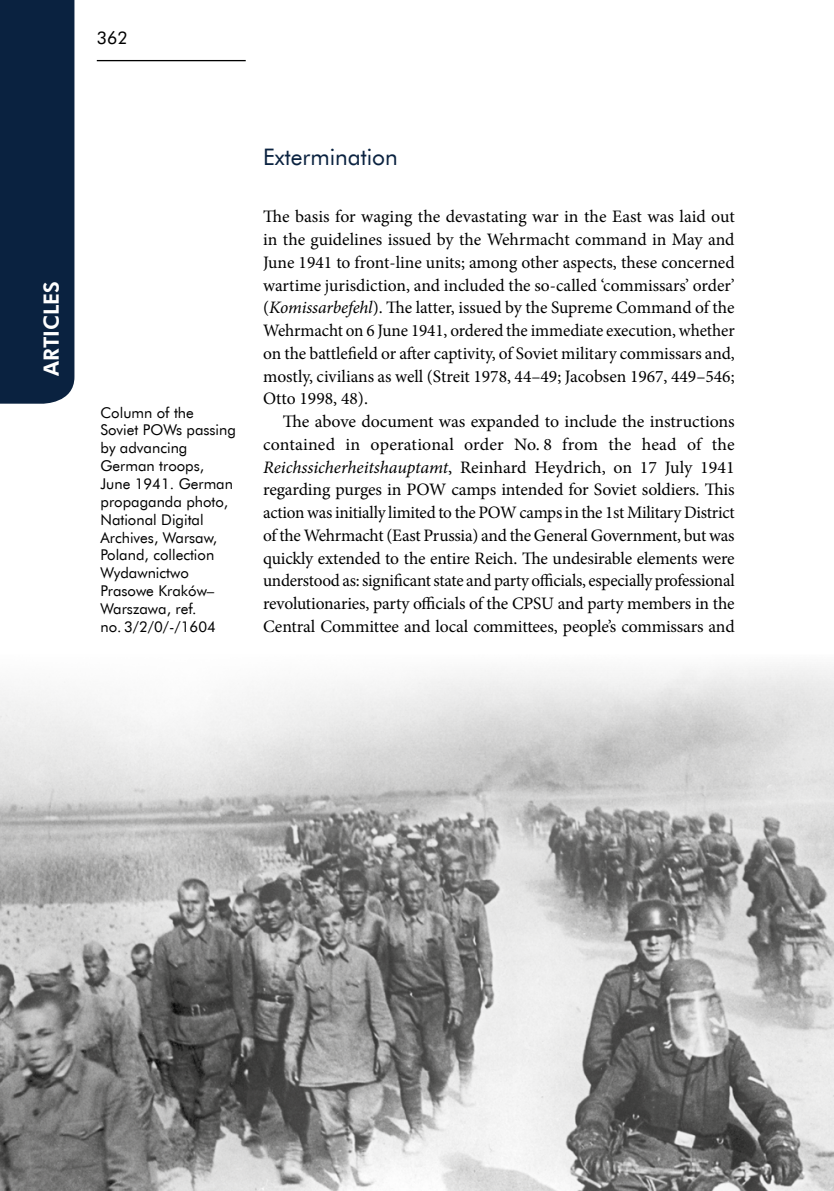
<style>
.page{position:relative;width:834px;height:1191px;background:#fff}
.page>*{position:absolute;margin:0;border:0;box-sizing:border-box;transform-origin:0 0}
.t1{font:22.75px "Futura EU";color:#0a2240}
.t2{font:21px "Futura Hv EU";color:#fff}
.t3{font:17.5px/22.8px "Minion Pro";letter-spacing:-.005em;color:#000;text-align:justify}
.t4{font:17.5px "Futura EU";color:#000}
.t5{font:14.88px/17.8px "Futura EU";color:#000}
.s1{font-style:italic}
</style>
<div class="page">
<hr style="left:97px;top:60px;width:149px;height:1px;background:#000">
<div style="left:0;top:0;width:74px;height:404px;background:#0a2240"></div>
<img style="left:0;top:666px;width:833px;height:525px">
<p class="t4" style="left:97px;top:27px;width:32px">362</p>
<p class="t2" style="left:38px;top:376px;width:96px;rotate:-90deg">ARTICLES</p>
<p class="t5" style="left:100px;top:404px;width:137px">Column of the<br>Soviet POWs passing by advancing<br>German troops,<br>June 1941. German propaganda photo,<br>National Digital<br>Archives, Warsaw,<br>Poland, collection<br>Wydawnictwo<br>Prasowe Kraków–<br>Warszawa, ref.<br>no. 3/2/0/-/1604</p>
<h1 class="t1" style="left:263px;top:143px;width:136px">Extermination</h1>
<p class="t3" style="left:263px;top:205px;width:473px">The basis for waging the devastating war in the East was laid out in the guidelines issued by the Wehrmacht command in May and June 1941 to front-line units; among other aspects, these concerned wartime jurisdiction, and included the so-called ‘commissars’ order’ (<span class="s1">Komissarbefehl</span>). The latter, issued by the Supreme Command of the Wehrmacht on 6 June 1941, ordered the immediate execution, whether on the battlefield or after captivity, of Soviet military commissars and, mostly, civilians as well (Streit 1978, 44–49; Jacobsen 1967, 449–546; Otto 1998, 48).</p>
<p class="t3" style="left:263px;top:410px;width:473px;text-indent:20px">The above document was expanded to include the instructions contained in operational order No. 8 from the head of the <span class="s1">Reichssicherheitshauptamt</span>, Reinhard Heydrich, on 17 July 1941 regarding purges in POW camps intended for Soviet soldiers. This action was initially limited to the POW camps in the 1st Military District of the Wehrmacht (East Prussia) and the General Government, but was quickly extended to the entire Reich. The undesirable elements were understood as: significant state and party officials, especially professional revolutionaries, party officials of the CPSU and party members in the Central Committee and local committees, people’s commissars and</p>
</div>
